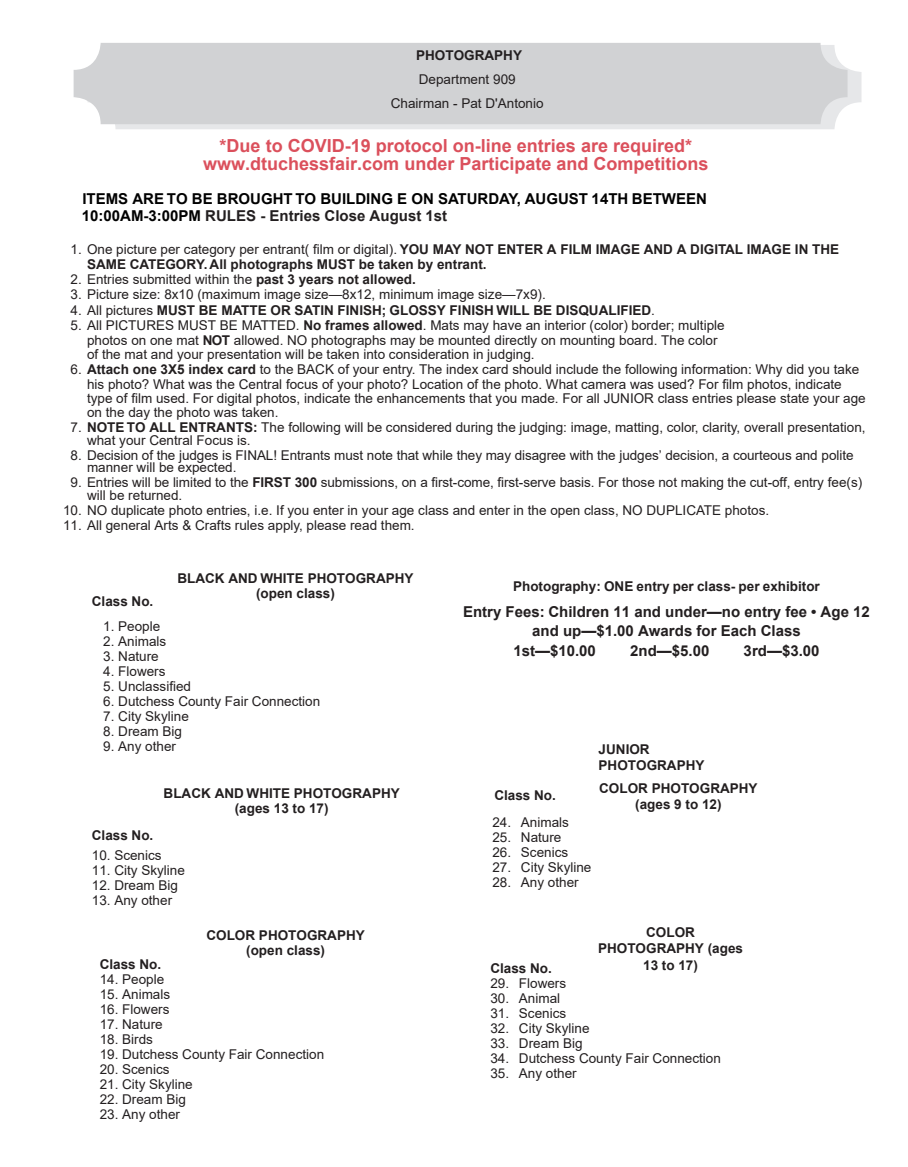
<style>
.page{position:relative;width:908px;height:1167px;background:#fff}
.page>*{position:absolute;margin:0;border:0;box-sizing:border-box;transform-origin:0 0}
.t1{font:700 18px/18px "Arial";color:#db505c;text-align:center}
.t2{font:700 15px "Arial";color:#231f20}
.t3{font:700 15px/17.2px "Arial";color:#000}
.t4{font:13.5px/14.2px "Arial";color:#231f20}
.t5{font:700 13.5px/15px "Arial";color:#231f20;text-align:center}
.s1{color:#231f20}
.s2{font-weight:400}
.s3{font-weight:700}
</style>
<div class="page">
<svg style="left:101px;top:45px;width:760px;height:84px;fill:#e6e7e9"></svg>
<div style="left:74px;top:43px;width:773px;height:81px;background:#d1d2d4;border-radius:27px"></div>
<p class="t5" style="left:416px;top:48px;width:107px">PHOTOGRAPHY</p>
<p class="t4" style="left:391px;top:67px;width:154px;line-height:24px;text-align:center">Department 909<br>Chairman - Pat D'Antonio</p>
<h1 class="t1" style="left:203px;top:137px;width:507px">*Due to COVID-19 protocol on-line entries are required* www.dtuchessfair.com under Participate and Competitions</h1>
<p class="t3" style="left:82px;top:190px;width:626px">ITEMS ARE TO BE BROUGHT TO BUILDING E ON SATURDAY, AUGUST 14TH BETWEEN<br>10:00AM-3:00PM <span class="s1">RULES - Entries Close August 1st</span></p>
<p class="t5" style="left:87px;top:242px;width:753px;text-align:left;text-indent:-16px"><span class="s2">1. One picture per category per entrant( film or digital).</span> YOU MAY NOT ENTER A FILM IMAGE AND A DIGITAL IMAGE IN THE<br>SAME CATEGORY. All photographs MUST be taken by entrant.</p>
<p class="t4" style="left:70px;top:272px;width:347px">2. Entries submitted within the <span class="s3">past 3 years not allowed.</span></p>
<p class="t4" style="left:70px;top:287px;width:476px">3. Picture size: 8x10 (maximum image size—8x12, minimum image size—7x9).</p>
<p class="t5" style="left:70px;top:303px;width:585px"><span class="s2">4. All pictures</span> MUST BE MATTE OR SATIN FINISH; GLOSSY FINISH WILL BE DISQUALIFIED<span class="s2">.</span></p>
<p class="t4" style="left:87px;top:318px;width:639px;line-height:14.7px;text-indent:-16px">5. All PICTURES MUST BE MATTED. <span class="s3">No frames allowed</span>. Mats may have an interior (color) border; multiple photos on one mat <span class="s3">NOT</span> allowed. NO photographs may be mounted directly on mounting board. The color of the mat and your presentation will be taken into consideration in judging.</p>
<p class="t4" style="left:87px;top:362px;width:780px;text-indent:-16px">6. <span class="s3">Attach one 3X5 index card</span> to the BACK of your entry. The index card should include the following information: Why did you take his photo? What was the Central focus of your photo? Location of the photo. What camera was used? For film photos, indicate type of film used. For digital photos, indicate the enhancements that you made. For all JUNIOR class entries please state your age on the day the photo was taken.</p>
<p class="t4" style="left:87px;top:421px;width:779px;line-height:12.6px;text-indent:-16px">7. <span class="s3">NOTE TO ALL ENTRANTS:</span> The following will be considered during the judging: image, matting, color, clarity, overall presentation, what your Central Focus is.</p>
<p class="t4" style="left:87px;top:448px;width:768px;line-height:12.6px;text-indent:-16px">8. Decision of the judges is FINAL! Entrants must note that while they may disagree with the judges’ decision, a courteous and polite manner will be expected.</p>
<p class="t4" style="left:87px;top:476px;width:776px;line-height:12.6px;text-indent:-16px">9. Entries will be limited to the <span class="s3">FIRST 300</span> submissions, on a first-come, first-serve basis. For those not making the cut-off, entry fee(s) will be returned.</p>
<p class="t4" style="left:63px;top:502px;width:707px">10. NO duplicate photo entries, i.e. If you enter in your age class and enter in the open class, NO DUPLICATE photos.</p>
<p class="t4" style="left:63px;top:517px;width:353px">11. All general Arts &amp; Crafts rules apply, please read them.</p>
<p class="t5" style="left:177px;top:571px;width:237px">BLACK AND WHITE PHOTOGRAPHY (open class)</p>
<p class="t5" style="left:92px;top:594px;width:63px">Class No.</p>
<p class="t4" style="left:103px;top:618px;width:59px">1. People</p>
<p class="t4" style="left:103px;top:633px;width:65px">2. Animals</p>
<p class="t4" style="left:103px;top:648px;width:57px">3. Nature</p>
<p class="t4" style="left:103px;top:663px;width:64px">4. Flowers</p>
<p class="t4" style="left:103px;top:678px;width:89px">5. Unclassified</p>
<p class="t4" style="left:103px;top:693px;width:218px">6. Dutchess County Fair Connection</p>
<p class="t4" style="left:103px;top:708px;width:87px">7. City Skyline</p>
<p class="t4" style="left:103px;top:723px;width:80px">8. Dream Big</p>
<p class="t4" style="left:103px;top:738px;width:74px">9. Any other</p>
<p class="t5" style="left:164px;top:786px;width:237px">BLACK AND WHITE PHOTOGRAPHY (ages 13 to 17)</p>
<p class="t5" style="left:92px;top:828px;width:63px">Class No.</p>
<p class="t4" style="left:92px;top:848px;width:71px">10. Scenics</p>
<p class="t4" style="left:92px;top:863px;width:95px">11. City Skyline</p>
<p class="t4" style="left:92px;top:878px;width:88px">12. Dream Big</p>
<p class="t4" style="left:92px;top:893px;width:82px">13. Any other</p>
<p class="t5" style="left:206px;top:927px;width:160px">COLOR PHOTOGRAPHY (open class)</p>
<p class="t5" style="left:100px;top:956px;width:63px">Class No.</p>
<p class="t4" style="left:100px;top:971px;width:66px">14. People</p>
<p class="t4" style="left:100px;top:986px;width:72px">15. Animals</p>
<p class="t4" style="left:100px;top:1001px;width:71px">16. Flowers</p>
<p class="t4" style="left:100px;top:1016px;width:65px">17. Nature</p>
<p class="t4" style="left:100px;top:1031px;width:55px">18. Birds</p>
<p class="t4" style="left:100px;top:1046px;width:226px">19. Dutchess County Fair Connection</p>
<p class="t4" style="left:100px;top:1061px;width:71px">20. Scenics</p>
<p class="t4" style="left:100px;top:1076px;width:95px">21. City Skyline</p>
<p class="t4" style="left:100px;top:1091px;width:88px">22. Dream Big</p>
<p class="t4" style="left:100px;top:1106px;width:82px">23. Any other</p>
<p class="t5" style="left:513px;top:579px;width:308px">Photography: ONE entry per class- per exhibitor</p>
<p class="t2" style="left:463px;top:601px;width:408px">Entry Fees: Children 11 and under—no entry fee • Age 12</p>
<p class="t2" style="left:532px;top:620px;width:270px">and up—$1.00 Awards for Each Class</p>
<p class="t2" style="left:513px;top:640px;width:84px">1st—$10.00</p>
<p class="t2" style="left:630px;top:640px;width:81px">2nd—$5.00</p>
<p class="t2" style="left:743px;top:640px;width:77px">3rd—$3.00</p>
<p class="t5" style="left:598px;top:741px;width:107px;line-height:16.2px;text-align:left">JUNIOR<br>PHOTOGRAPHY</p>
<p class="t5" style="left:599px;top:779px;width:160px;line-height:16.5px">COLOR PHOTOGRAPHY (ages 9 to 12)</p>
<p class="t5" style="left:494px;top:788px;width:63px">Class No.</p>
<p class="t4" style="left:492px;top:814px;width:78px">24. Animals</p>
<p class="t4" style="left:492px;top:829px;width:71px">25. Nature</p>
<p class="t4" style="left:492px;top:844px;width:77px">26. Scenics</p>
<p class="t4" style="left:492px;top:859px;width:101px">27. City Skyline</p>
<p class="t4" style="left:492px;top:874px;width:88px">28. Any other</p>
<p class="t5" style="left:598px;top:924px;width:146px;line-height:16.5px">COLOR<br>PHOTOGRAPHY (ages</p>
<p class="t5" style="left:490px;top:961px;width:63px">Class No.</p>
<p class="t5" style="left:643px;top:957px;width:56px">13 to 17)</p>
<p class="t4" style="left:490px;top:976px;width:77px">29. Flowers</p>
<p class="t4" style="left:490px;top:991px;width:71px">30. Animal</p>
<p class="t4" style="left:490px;top:1006px;width:77px">31. Scenics</p>
<p class="t4" style="left:490px;top:1021px;width:101px">32. City Skyline</p>
<p class="t4" style="left:490px;top:1036px;width:94px">33. Dream Big</p>
<p class="t4" style="left:490px;top:1051px;width:232px">34. Dutchess County Fair Connection</p>
<p class="t4" style="left:490px;top:1066px;width:88px">35. Any other</p>
</div>
